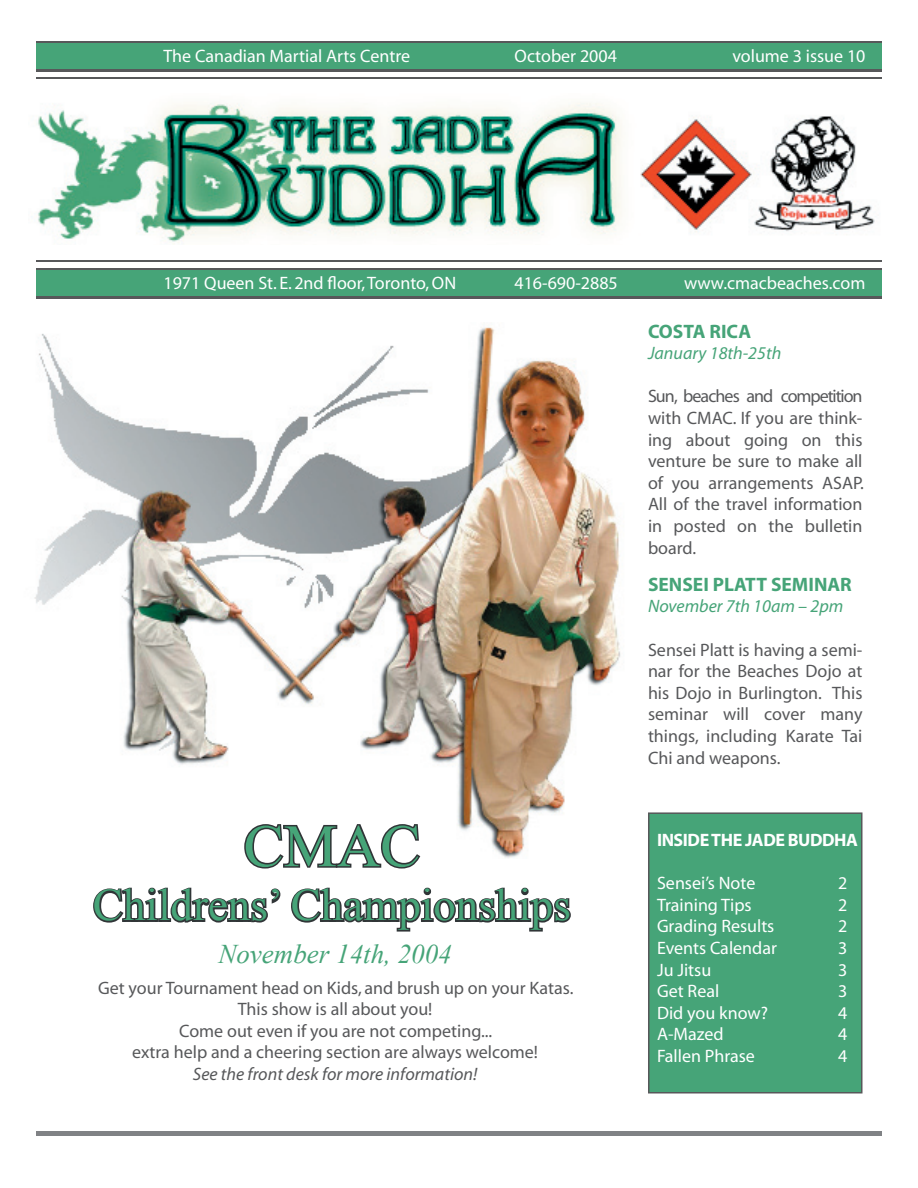
<style>
.page{position:relative;width:918px;height:1188px;background:#fff}
.page>*{position:absolute;margin:0;border:0;box-sizing:border-box;transform-origin:0 0}
.t1{font:60px "Times New Roman";color:#46a478}
.t2{font:45px "Times New Roman";color:#46a478}
.t3{font:italic 27px "Times New Roman";color:#46a478}
.t4{font:700 19.5px "Myriad";color:#46a478}
.t5{font:18px/21.6px "Myriad";color:#57585a;text-align:justify}
.t6{font:18px "Myriad";color:#fff}
.t7{font:italic 18px "Myriad";color:#46a478}
.t8{font:italic 18px "Myriad";color:#57585a}
.t9{font:700 18px "Myriad";letter-spacing:-.025em;color:#fff}
</style>
<div class="page">
<img style="left:34px;top:327px;width:587px;height:531px">
<div style="left:648px;top:812px;width:214px;height:281px;background:#46a478"></div>
<hr style="left:36px;top:78px;width:846px;height:1px;background:#57585a">
<div style="left:36px;top:44px;width:846px;height:26px;background:#46a478"></div>
<hr style="left:36px;top:42px;width:846px;height:1px;background:#57585a">
<hr style="left:36px;top:69px;width:846px;height:3px;background:#57585a">
<div style="left:36px;top:270px;width:846px;height:27px;background:#46a478"></div>
<hr style="left:36px;top:268px;width:846px;height:2px;background:#57585a">
<hr style="left:36px;top:296px;width:846px;height:3px;background:#57585a">
<hr style="left:36px;top:261px;width:846px;height:1px;background:#57585a">
<hr style="left:36px;top:1132px;width:846px;height:4px;background:#808285">
<img style="left:37px;top:103px;width:839px;height:140px">
<svg style="left:243px;top:819px;width:179px;height:50px"></svg>
<svg style="left:93px;top:887px;width:188px;height:36px"></svg>
<svg style="left:291px;top:887px;width:280px;height:45px"></svg>
<p class="t6" style="left:164px;top:47px;width:248px">The Canadian Martial Arts Centre</p>
<p class="t6" style="left:514px;top:47px;width:104px">October 2004</p>
<p class="t6" style="left:732px;top:47px;width:135px">volume 3 issue 10</p>
<p class="t6" style="left:164px;top:274px;width:294px">1971 Queen St. E. 2nd floor, Toronto, ON</p>
<p class="t6" style="left:514px;top:274px;width:105px">416-690-2885</p>
<p class="t6" style="left:684px;top:274px;width:183px">www.cmacbeaches.com</p>
<p class="t4" style="left:648px;top:321px;width:105px">COSTA RICA</p>
<p class="t7" style="left:648px;top:344px;width:135px">January 18th-25th</p>
<p class="t5" style="left:648px;top:386px;width:217px">Sun, beaches and competition with CMAC. If you are think&shy;ing about going on this venture be sure to make all of you arrangements ASAP.<br>All of the travel information in posted on the bulletin board.</p>
<h1 class="t1" style="left:244px;top:806px;width:178px">CMAC</h1>
<h2 class="t2" style="left:93px;top:875px;width:479px">Childrens’ Championships</h2>
<h3 class="t3" style="left:218px;top:936px;width:235px">November 14th, 2004</h3>
<p class="t5" style="left:98px;top:978px;width:477px;text-align:center">Get your Tournament head on Kids, and brush up on your Katas.<br>This show is all about you!<br>Come out even if you are not competing...<br>extra help and a cheering section are always welcome!</p>
<p class="t8" style="left:193px;top:1065px;width:286px">See the front desk for more information!</p>
<p class="t4" style="left:648px;top:574px;width:205px">SENSEI PLATT SEMINAR</p>
<p class="t7" style="left:648px;top:597px;width:197px">November 7th 10am – 2pm</p>
<p class="t5" style="left:648px;top:640px;width:216px">Sensei Platt is having a semi&shy;nar for the Beaches Dojo at his Dojo in Burlington. This seminar will cover many things, including Karate Tai Chi and weapons.</p>
<p class="t9" style="left:657px;top:831px;width:202px">INSIDE THE JADE BUDDHA</p>
<p class="t6" style="left:657px;top:874px;width:100px">Sensei’s Note</p>
<p class="t6" style="left:838px;top:874px;width:11px">2</p>
<p class="t6" style="left:657px;top:896px;width:96px">Training Tips</p>
<p class="t6" style="left:838px;top:896px;width:11px">2</p>
<p class="t6" style="left:657px;top:917px;width:119px">Grading Results</p>
<p class="t6" style="left:838px;top:917px;width:11px">2</p>
<p class="t6" style="left:657px;top:939px;width:121px">Events Calendar</p>
<p class="t6" style="left:838px;top:939px;width:11px">3</p>
<p class="t6" style="left:657px;top:961px;width:56px">Ju Jitsu</p>
<p class="t6" style="left:838px;top:961px;width:11px">3</p>
<p class="t6" style="left:657px;top:982px;width:64px">Get Real</p>
<p class="t6" style="left:838px;top:982px;width:11px">3</p>
<p class="t6" style="left:657px;top:1004px;width:113px">Did you know?</p>
<p class="t6" style="left:838px;top:1004px;width:11px">4</p>
<p class="t6" style="left:657px;top:1025px;width:68px">A-Mazed</p>
<p class="t6" style="left:838px;top:1025px;width:11px">4</p>
<p class="t6" style="left:657px;top:1047px;width:99px">Fallen Phrase</p>
<p class="t6" style="left:838px;top:1047px;width:11px">4</p>
</div>
